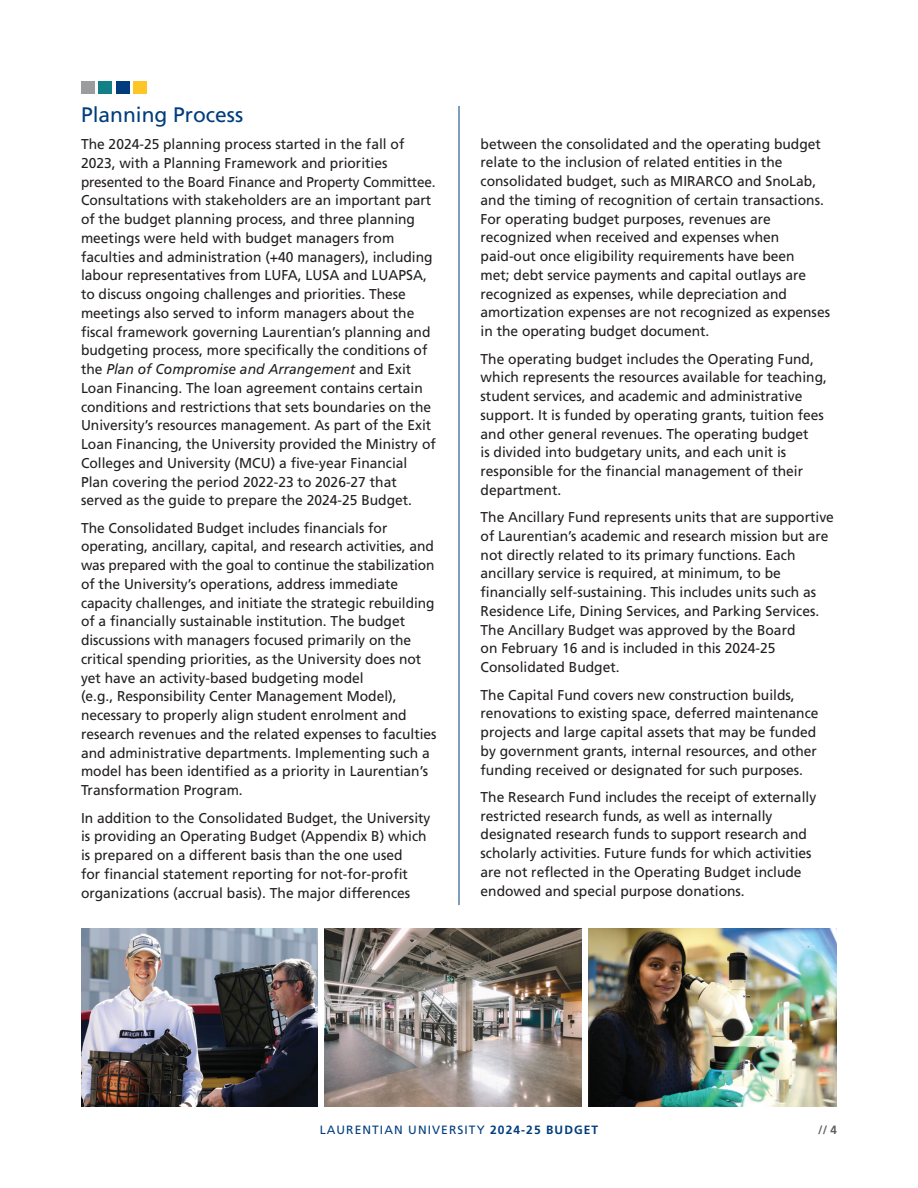
<style>
.page{position:relative;width:918px;height:1188px;background:#fff}
.page>*{position:absolute;margin:0;border:0;box-sizing:border-box;transform-origin:0 0}
.t1{font:21px "Frutiger LT Std";color:#013d7d}
.t2{font:14.25px/18.8px "Frutiger LT Std";color:#231f20}
.t3{font:12px "Frutiger LT Std";letter-spacing:.09em;color:#013d7d}
.t4{font:700 12px "Frutiger LT Std";color:#5f5f62}
.s1{font-style:italic}
.s2{font-weight:700}
</style>
<div class="page">
<div style="left:133px;top:81px;width:14px;height:13px;background:#fec527"></div>
<div style="left:116px;top:81px;width:13px;height:13px;background:#013d7d"></div>
<div style="left:81px;top:81px;width:14px;height:13px;background:#9b9ca0"></div>
<div style="left:98px;top:81px;width:14px;height:13px;background:#128087"></div>
<img style="left:81px;top:929px;width:237px;height:178px">
<img style="left:324px;top:929px;width:513px;height:178px">
<hr style="left:459px;top:106px;width:1px;height:799px;background:#013d7d">
<div style="left:582px;top:920px;width:6px;height:187px;background:#fff"></div>
<p class="t1" style="left:81px;top:102px;width:164px">Planning Process</p>
<p class="t2" style="left:81px;top:135px;width:356px">The 2024-25 planning process started in the fall of 2023, with a Planning Framework and priorities presented to the Board Finance and Property Committee.<br>Consultations with stakeholders are an important part of the budget planning process, and three planning meetings were held with budget managers from faculties and administration (+40 managers), including labour representatives from LUFA, LUSA and LUAPSA, to discuss ongoing challenges and priorities. These meetings also served to inform managers about the fiscal framework governing Laurentian’s planning and budgeting process, more specifically the conditions of the <span class="s1">Plan of Compromise and Arrangement</span> and Exit Loan Financing. The loan agreement contains certain conditions and restrictions that sets boundaries on the University’s resources management. As part of the Exit Loan Financing, the University provided the Ministry of Colleges and University (MCU) a five-year Financial Plan covering the period 2022-23 to 2026-27 that served as the guide to prepare the 2024-25 Budget.</p>
<p class="t2" style="left:81px;top:518px;width:357px">The Consolidated Budget includes financials for operating, ancillary, capital, and research activities, and was prepared with the goal to continue the stabilization of the University’s operations, address immediate capacity challenges, and initiate the strategic rebuilding of a financially sustainable institution. The budget discussions with managers focused primarily on the critical spending priorities, as the University does not yet have an activity-based budgeting model<br>(e.g., Responsibility Center Management Model), necessary to properly align student enrolment and research revenues and the related expenses to faculties and administrative departments. Implementing such a model has been identified as a priority in Laurentian’s Transformation Program.</p>
<p class="t2" style="left:81px;top:808px;width:351px">In addition to the Consolidated Budget, the University is providing an Operating Budget (Appendix B) which is prepared on a different basis than the one used<br>for financial statement reporting for not-for-profit organizations (accrual basis). The major differences</p>
<p class="t2" style="left:481px;top:134px;width:351px">between the consolidated and the operating budget relate to the inclusion of related entities in the consolidated budget, such as MIRARCO and SnoLab, and the timing of recognition of certain transactions.<br>For operating budget purposes, revenues are recognized when received and expenses when paid-out once eligibility requirements have been<br>met; debt service payments and capital outlays are recognized as expenses, while depreciation and amortization expenses are not recognized as expenses in the operating budget document.</p>
<p class="t2" style="left:481px;top:349px;width:348px">The operating budget includes the Operating Fund, which represents the resources available for teaching, student services, and academic and administrative support. It is funded by operating grants, tuition fees and other general revenues. The operating budget<br>is divided into budgetary units, and each unit is responsible for the financial management of their department.</p>
<p class="t2" style="left:481px;top:508px;width:355px">The Ancillary Fund represents units that are supportive of Laurentian’s academic and research mission but are not directly related to its primary functions. Each ancillary service is required, at minimum, to be financially self-sustaining. This includes units such as Residence Life, Dining Services, and Parking Services.<br>The Ancillary Budget was approved by the Board<br>on February 16 and is included in this 2024-25<br>Consolidated Budget.</p>
<p class="t2" style="left:481px;top:685px;width:339px">The Capital Fund covers new construction builds, renovations to existing space, deferred maintenance projects and large capital assets that may be funded by government grants, internal resources, and other funding received or designated for such purposes.</p>
<p class="t2" style="left:481px;top:788px;width:337px">The Research Fund includes the receipt of externally restricted research funds, as well as internally designated research funds to support research and scholarly activities. Future funds for which activities are not reflected in the Operating Budget include endowed and special purpose donations.</p>
<p class="t3" style="left:320px;top:1123px;width:280px">LAURENTIAN UNIVERSITY <span class="s2">2024-25 BUDGET</span></p>
<p class="t4" style="left:818px;top:1123px;width:20px">// 4</p>
</div>
